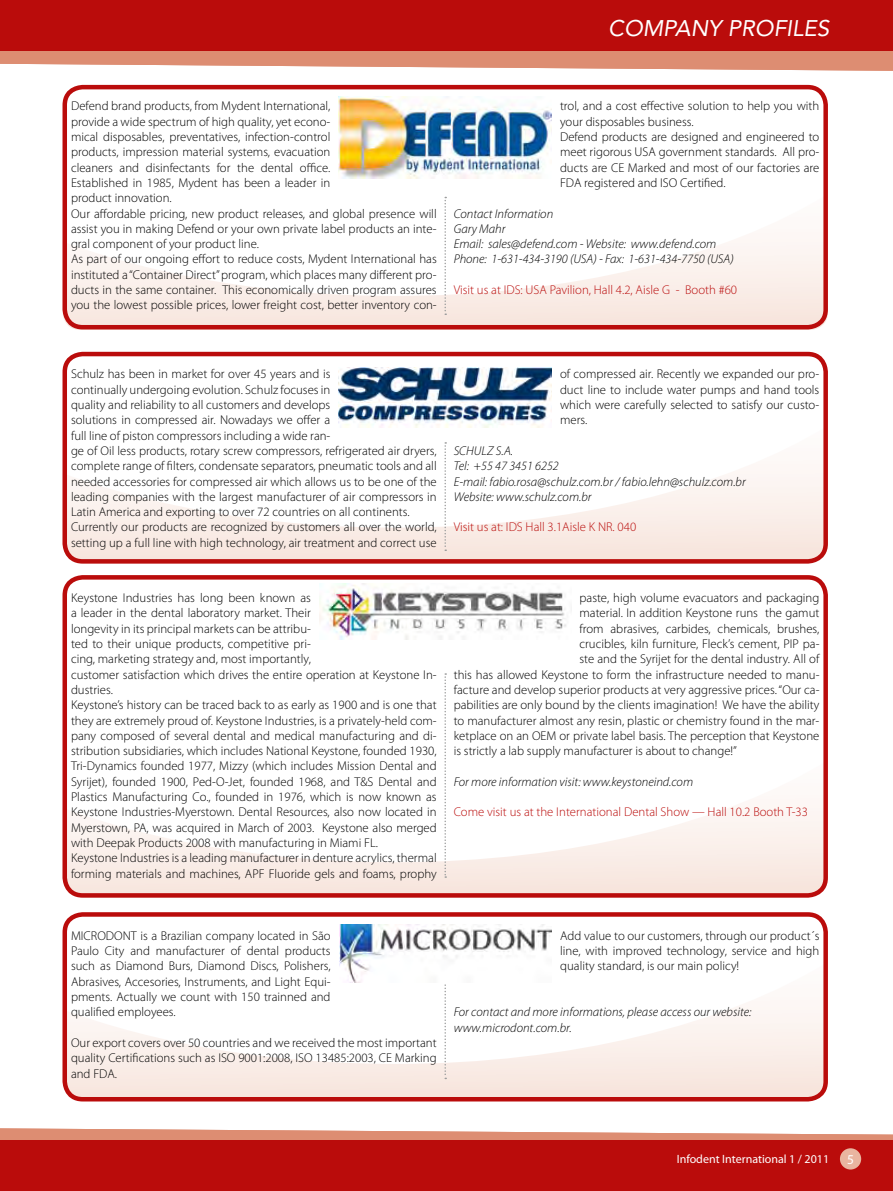
<style>
.page{position:relative;width:893px;height:1191px;background:#fff}
.page>*{position:absolute;margin:0;border:0;box-sizing:border-box;transform-origin:0 0}
.t1{font:italic 22.5px "Avenir";color:#fff}
.t2{font:13.5px "Myriad Pro";color:#fff}
.t3{font:300 12.75px/15.3px "Myriad Pro";color:#000;text-align:justify}
.t4{font:italic 300 12.75px/15.3px "Myriad Pro";color:#000}
.t5{font:300 12.75px "Myriad Pro";color:#ba0c0b}
.t6{font:12px "Myriad Pro";color:#fff}
</style>
<div class="page">
<svg style="left:0;top:1128px;width:893px;height:12px;fill:#dd8d72"></svg>
<div style="left:0;top:1140px;width:893px;height:51px;background:#ba0c0b"></div>
<div style="left:840px;top:1148px;width:21px;height:21px;background:#e9b5a0;border-radius:50%"></div>
<svg style="left:0;top:51px;width:893px;height:20px;fill:#dd8d72"></svg>
<div style="left:0;top:0;width:893px;height:51px;background:#ba0c0b"></div>
<svg style="left:63px;top:982px;width:765px;height:116px"></svg>
<div style="left:63px;top:912px;width:765px;height:189px;border:4px solid #ba0c0b;border-radius:18px"></div>
<svg style="left:444px;top:982px;width:2px;height:97px"></svg>
<img style="left:339px;top:925px;width:213px;height:57px">
<svg style="left:63px;top:805px;width:765px;height:91px"></svg>
<div style="left:63px;top:575px;width:765px;height:322px;border:4px solid #ba0c0b;border-radius:18px"></div>
<svg style="left:444px;top:673px;width:2px;height:204px"></svg>
<img style="left:319px;top:583px;width:248px;height:56px">
<svg style="left:63px;top:196px;width:765px;height:134px"></svg>
<div style="left:63px;top:85px;width:765px;height:244px;border:4px solid #ba0c0b;border-radius:18px"></div>
<svg style="left:444px;top:197px;width:2px;height:118px"></svg>
<img style="left:339px;top:96px;width:212px;height:82px">
<svg style="left:63px;top:427px;width:765px;height:134px"></svg>
<div style="left:63px;top:352px;width:765px;height:211px;border:4px solid #ba0c0b;border-radius:18px"></div>
<svg style="left:444px;top:442px;width:2px;height:109px"></svg>
<img style="left:339px;top:367px;width:212px;height:60px">
<p class="t1" style="left:608px;top:15px;width:222px">COMPANY PROFILES</p>
<p class="t3" style="left:71px;top:98px;width:367px;text-align:left">Defend brand products, from Mydent International,<br>provide a wide spectrum of high quality, yet econo-<br>mical disposables, preventatives, infection-control<br>products, impression material systems, evacuation<br>cleaners and disinfectants for the dental office.<br>Established in 1985, Mydent has been a leader in<br>product innovation.<br>Our affordable pricing, new product releases, and global presence will assist you in making Defend or your own private label products an inte&shy;gral component of your product line.<br>As part of our ongoing effort to reduce costs, Mydent International has instituted a “Container Direct” program, which places many different pro&shy;ducts in the same container. This economically driven program assures you the lowest possible prices, lower freight cost, better inventory con-</p>
<p class="t3" style="left:560px;top:98px;width:261px;text-align:left">trol, and a cost effective solution to help you with your disposables business.<br>Defend products are designed and engineered to meet rigorous USA government standards. All pro&shy;ducts are CE Marked and most of our factories are FDA registered and ISO Certified.</p>
<p class="t4" style="left:454px;top:205px;width:282px">Contact Information<br>Gary Mahr<br>Email: sales@defend.com - Website: www.defend.com Phone: 1-631-434-3190 (USA) - Fax: 1-631-434-7750 (USA)</p>
<p class="t5" style="left:454px;top:282px;width:285px">Visit us at IDS: USA Pavilion, Hall 4.2, Aisle G - Booth #60</p>
<p class="t3" style="left:71px;top:366px;width:367px;text-align:left">Schulz has been in market for over 45 years and is<br>continually undergoing evolution. Schulz focuses in<br>quality and reliability to all customers and develops<br>solutions in compressed air. Nowadays we offer a<br>full line of piston compressors including a wide ran-<br>ge of Oil less products, rotary screw compressors, refrigerated air dryers, complete range of filters, condensate separators, pneumatic tools and all needed accessories for compressed air which allows us to be one of the leading companies with the largest manufacturer of air compressors in Latin America and exporting to over 72 countries on all continents.<br>Currently our products are recognized by customers all over the world, setting up a full line with high technology, air treatment and correct use</p>
<p class="t3" style="left:560px;top:366px;width:261px">of compressed air. Recently we expanded our pro&shy;duct line to include water pumps and hand tools which were carefully selected to satisfy our custo&shy;mers.</p>
<p class="t4" style="left:454px;top:443px;width:293px">SCHULZ S.A.<br>Tel: +55 47 3451 6252<br>E-mail: fabio.rosa@schulz.com.br / fabio.lehn@schulz.com.br<br>Website: www.schulz.com.br</p>
<p class="t5" style="left:454px;top:519px;width:184px">Visit us at: IDS Hall 3.1Aisle K NR. 040</p>
<p class="t3" style="left:71px;top:590px;width:367px;text-align:left">Keystone Industries has long been known as<br>a leader in the dental laboratory market. Their<br>longevity in its principal markets can be attribu-<br>ted to their unique products, competitive pri-<br>cing, marketing strategy and, most importantly,<br>customer satisfaction which drives the entire operation at Keystone In&shy;dustries.<br>Keystone’s history can be traced back to as early as 1900 and is one that they are extremely proud of. Keystone Industries, is a privately-held com&shy;pany composed of several dental and medical manufacturing and di&shy;stribution subsidiaries, which includes National Keystone, founded 1930, Tri-Dynamics founded 1977, Mizzy (which includes Mission Dental and Syrijet), founded 1900, Ped-O-Jet, founded 1968, and T&amp;S Dental and Plastics Manufacturing Co., founded in 1976, which is now known as Keystone Industries-Myerstown. Dental Resources, also now located in Myerstown, PA, was acquired in March of 2003. Keystone also merged with Deepak Products 2008 with manufacturing in Miami FL.<br>Keystone Industries is a leading manufacturer in denture acrylics, thermal forming materials and machines, APF Fluoride gels and foams, prophy</p>
<p class="t3" style="left:579px;top:590px;width:241px">paste, high volume evacuators and packaging</p>
<p class="t3" style="left:579px;top:605px;width:241px">material. In addition Keystone runs the gamut</p>
<p class="t3" style="left:579px;top:620px;width:241px">from abrasives, carbides, chemicals, brushes,</p>
<p class="t3" style="left:579px;top:636px;width:241px">crucibles, kiln furniture, Fleck’s cement, PIP pa-</p>
<p class="t3" style="left:579px;top:651px;width:241px">ste and the Syrijet for the dental industry. All of</p>
<p class="t3" style="left:454px;top:666px;width:367px">this has allowed Keystone to form the infrastructure needed to manu-</p>
<p class="t3" style="left:454px;top:682px;width:367px">facture and develop superior products at very aggressive prices. “Our ca-</p>
<p class="t3" style="left:454px;top:697px;width:367px">pabilities are only bound by the clients imagination! We have the ability</p>
<p class="t3" style="left:454px;top:712px;width:367px">to manufacturer almost any resin, plastic or chemistry found in the mar-</p>
<p class="t3" style="left:454px;top:728px;width:367px">ketplace on an OEM or private label basis. The perception that Keystone</p>
<p class="t3" style="left:454px;top:743px;width:285px">is strictly a lab supply manufacturer is about to change!”</p>
<p class="t4" style="left:454px;top:773px;width:241px">For more information visit: www.keystoneind.com</p>
<p class="t5" style="left:454px;top:804px;width:356px">Come visit us at the International Dental Show — Hall 10.2 Booth T-33</p>
<p class="t3" style="left:71px;top:927px;width:261px">MICRODONT is a Brazilian company located in São Paulo City and manufacturer of dental products such as Diamond Burs, Diamond Discs, Polishers, Abrasives, Accesories, Instruments, and Light Equi&shy;pments. Actually we count with 150 trainned and qualified employees.</p>
<p class="t3" style="left:71px;top:1035px;width:367px">Our export covers over 50 countries and we received the most important quality Certifications such as ISO 9001:2008, ISO 13485:2003, CE Marking and FDA.</p>
<p class="t3" style="left:560px;top:927px;width:261px">Add value to our customers, through our product´s line, with improved technology, service and high quality standard, is our main policy!</p>
<p class="t4" style="left:454px;top:1004px;width:299px">For contact and more informations, please access our website: www.microdont.com.br.</p>
<p class="t6" style="left:677px;top:1151px;width:154px">Infodent International 1 / 2011</p>
<p class="t2" style="left:847px;top:1151px;width:8px">5</p>
</div>
